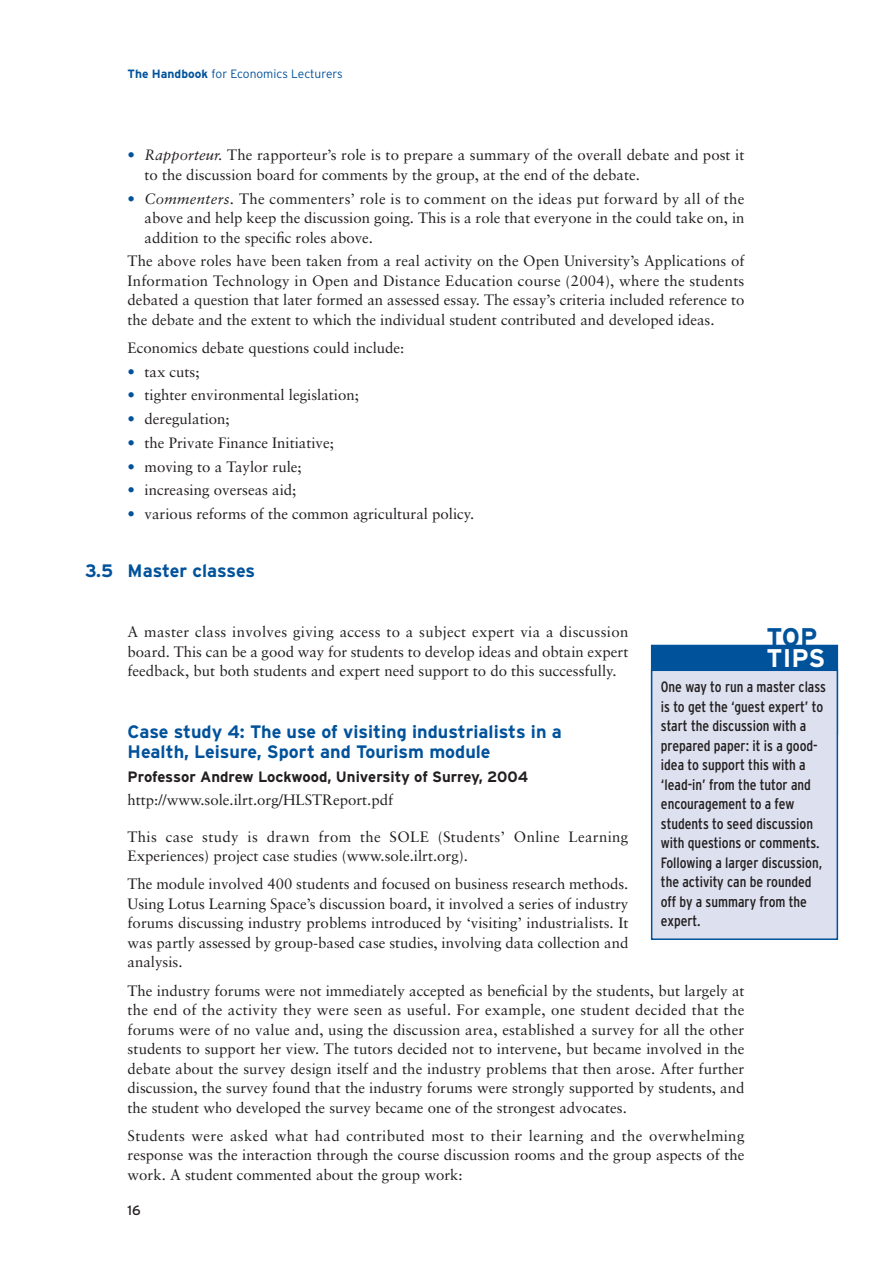
<style>
.page{position:relative;width:893px;height:1262px;background:#fff}
.page>*{position:absolute;margin:0;border:0;box-sizing:border-box;transform-origin:0 0}
.t1{font:700 25.5px "Interstate";color:#fff}
.t2{font:700 25.5px "Interstate";color:#00529b}
.t3{font:700 18px/19.5px "Interstate";color:#00529b}
.t4{font:15px/19.5px "Sabon";color:#231f20;text-align:justify}
.t5{font:condensed 15px/19.5px "Interstate";color:#231f20}
.t6{font:15px/19.5px "Sabon";letter-spacing:.02em;color:#231f20}
.t7{font:700 15px "Interstate";letter-spacing:-.005em;color:#231f20}
.t8{font:13.5px "Interstate";color:#231f20}
.t9{font:300 12px "Interstate";color:#00529b}
.s1{font-weight:700}
.s2{color:#00529b}
.s3{font-style:italic}
</style>
<div class="page">
<div style="left:651px;top:645px;width:186px;height:88px;background:#00529b"></div>
<div style="left:651px;top:644px;width:187px;height:90px;border:2px solid #00529b"></div>
<div style="left:651px;top:670px;width:186px;height:269px;background:#dde1ef"></div>
<div style="left:651px;top:669px;width:187px;height:271px;border:2px solid #00529b"></div>
<p class="t9" style="left:128px;top:69px;width:217px"><span class="s1">The Handbook</span> for Economics Lecturers</p>
<p class="t4" style="left:145px;top:147px;width:601px;text-indent:-17px"><span class="s2">•</span> <span class="s3">Rapporteur.</span> The rapporteur’s role is to prepare a summary of the overall debate and post it to the discussion board for comments by the group, at the end of the debate.</p>
<p class="t4" style="left:145px;top:190px;width:601px;text-indent:-17px"><span class="s2">•</span> <span class="s3">Commenters.</span> The commenters’ role is to comment on the ideas put forward by all of the above and help keep the discussion going. This is a role that everyone in the could take on, in addition to the specific roles above.</p>
<p class="t4" style="left:128px;top:253px;width:618px">The above roles have been taken from a real activity on the Open University’s Applications of Information Technology in Open and Distance Education course (2004), where the students debated a question that later formed an assessed essay. The essay’s criteria included reference to the debate and the extent to which the individual student contributed and developed ideas.</p>
<p class="t4" style="left:128px;top:339px;width:278px">Economics debate questions could include:</p>
<p class="t4" style="left:128px;top:363px;width:73px"><span class="s2">•</span> tax cuts;</p>
<p class="t4" style="left:128px;top:387px;width:233px"><span class="s2">•</span> tighter environmental legislation;</p>
<p class="t4" style="left:128px;top:410px;width:104px"><span class="s2">•</span> deregulation;</p>
<p class="t4" style="left:128px;top:434px;width:208px"><span class="s2">•</span> the Private Finance Initiative;</p>
<p class="t4" style="left:128px;top:458px;width:176px"><span class="s2">•</span> moving to a Taylor rule;</p>
<p class="t4" style="left:128px;top:482px;width:170px"><span class="s2">•</span> increasing overseas aid;</p>
<p class="t4" style="left:128px;top:505px;width:348px"><span class="s2">•</span> various reforms of the common agricultural policy.</p>
<p class="t3" style="left:85px;top:562px;width:172px">3.5 Master classes</p>
<p class="t4" style="left:128px;top:623px;width:502px">A master class involves giving access to a subject expert via a discussion board. This can be a good way for students to develop ideas and obtain expert feedback, but both students and expert need support to do this successfully.</p>
<h1 class="t2" style="left:766px;top:627px;width:52px">TOP</h1>
<h1 class="t1" style="left:766px;top:648px;width:60px">TIPS</h1>
<p class="t5" style="left:661px;top:678px;width:167px">One way to run a master class is to get the ‘guest expert’ to start the discussion with a prepared paper: it is a good&shy;idea to support this with a ‘lead-in’ from the tutor and encouragement to a few students to seed discussion with questions or comments.<br>Following a larger discussion, the activity can be rounded off by a summary from the expert.</p>
<p class="t3" style="left:128px;top:723px;width:435px">Case study 4: The use of visiting industrialists in a<br>Health, Leisure, Sport and Tourism module</p>
<p class="t7" style="left:128px;top:770px;width:402px">Professor Andrew Lockwood, University of Surrey, 2004</p>
<p class="t4" style="left:128px;top:791px;width:267px">http://www.sole.ilrt.org/HLSTReport.pdf</p>
<p class="t6" style="left:128px;top:828px;width:502px">This case study is drawn from the SOLE (Students’ Online Learning<br>Experiences) project case studies (www.sole.ilrt.org).</p>
<p class="t4" style="left:128px;top:875px;width:502px">The module involved 400 students and focused on business research methods.<br>Using Lotus Learning Space’s discussion board, it involved a series of industry forums discussing industry problems introduced by ‘visiting’ industrialists. It was partly assessed by group-based case studies, involving data collection and analysis.</p>
<p class="t4" style="left:128px;top:981px;width:618px">The industry forums were not immediately accepted as beneficial by the students, but largely at the end of the activity they were seen as useful. For example, one student decided that the forums were of no value and, using the discussion area, established a survey for all the other students to support her view. The tutors decided not to intervene, but became involved in the debate about the survey design itself and the industry problems that then arose. After further discussion, the survey found that the industry forums were strongly supported by students, and the student who developed the survey became one of the strongest advocates.</p>
<p class="t4" style="left:128px;top:1126px;width:618px">Students were asked what had contributed most to their learning and the overwhelming response was the interaction through the course discussion rooms and the group aspects of the work. A student commented about the group work:</p>
<p class="t8" style="left:128px;top:1204px;width:15px">16</p>
</div>
